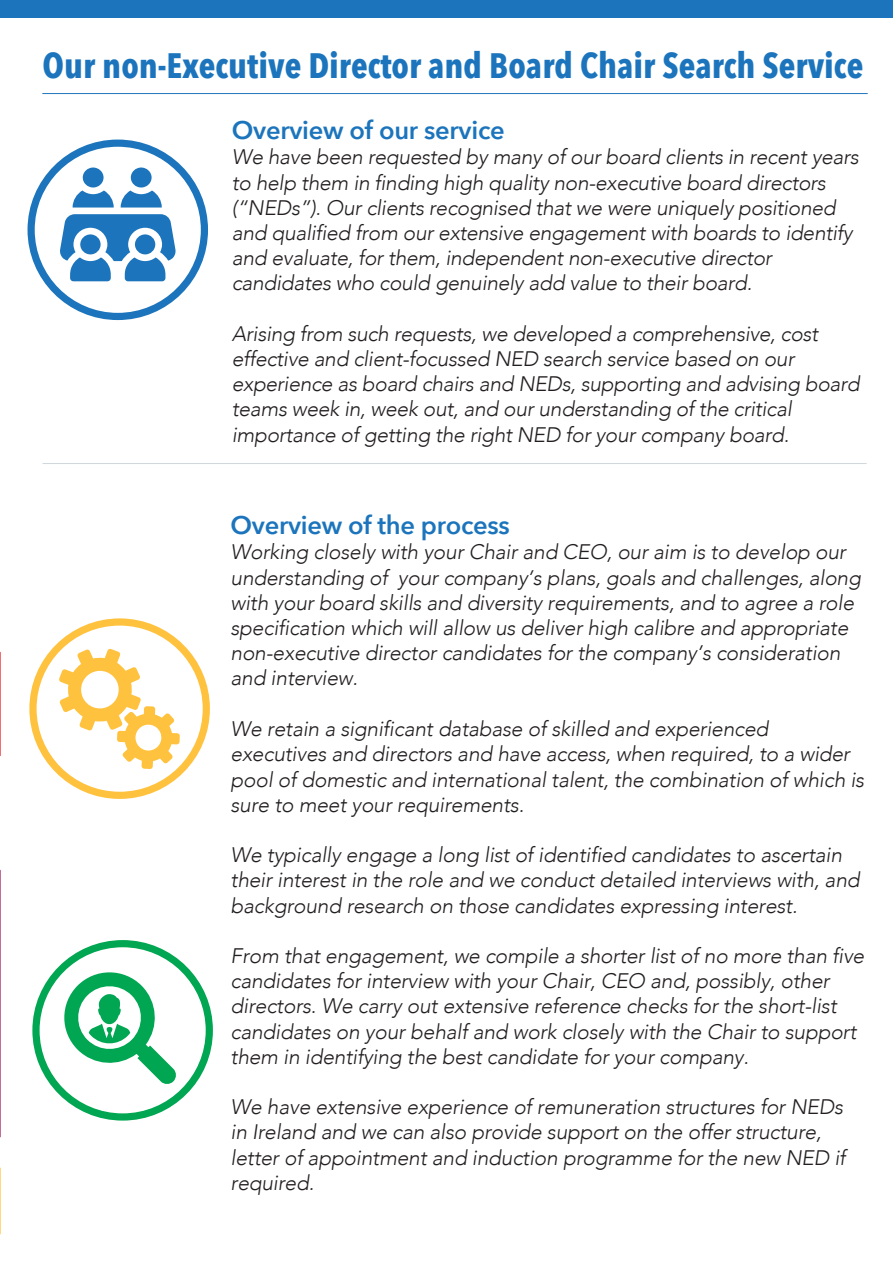
<style>
.page{position:relative;width:893px;height:1263px;background:#fff}
.page>*{position:absolute;margin:0;border:0;box-sizing:border-box;transform-origin:0 0}
.t1{font:700 35.25px "Avenir Next Condensed";color:#1c75bc}
.t2{font:600 25.5px "Avenir Next";letter-spacing:-.01em;color:#1c75bc}
.t3{font:italic 300 21px/25.2px "Avenir";letter-spacing:-.01em;color:#231f20}
</style>
<div class="page">
<svg style="left:0;top:652px;width:1px;height:104px"></svg>
<svg style="left:0;top:1167px;width:1px;height:67px"></svg>
<svg style="left:0;top:870px;width:1px;height:267px"></svg>
<hr style="left:42px;top:93px;width:826px;height:1px;background:#1c75bc">
<div style="left:0;top:0;width:893px;height:17px;background:#1c75bc"></div>
<div style="left:28px;top:140px;width:180px;height:180px;border:7px solid #1c75bc;border-radius:50%"></div>
<div style="left:32px;top:940px;width:181px;height:180px;border:7px solid #00a651;border-radius:50%"></div>
<div style="left:29px;top:618px;width:181px;height:181px;border:7px solid #ffc23f;border-radius:50%"></div>
<hr style="left:43px;top:463px;width:824px;height:1px;background:#ced6db">
<svg style="left:60px;top:968px;width:116px;height:116px"></svg>
<svg style="left:59px;top:649px;width:121px;height:120px"></svg>
<div style="left:83px;top:167px;width:21px;height:21px;background:#1c75bc;border-radius:50%"></div>
<svg style="left:73px;top:190px;width:41px;height:18px"></svg>
<svg style="left:60px;top:214px;width:116px;height:67px"></svg>
<div style="left:131px;top:167px;width:21px;height:21px;background:#1c75bc;border-radius:50%"></div>
<svg style="left:121px;top:190px;width:41px;height:18px"></svg>
<p class="t1" style="left:43px;top:44px;width:822px">Our non-Executive Director and Board Chair Search Service</p>
<p class="t2" style="left:232px;top:108px;width:274px">Overview of our service</p>
<p class="t3" style="left:232px;top:145px;width:628px">We have been requested by many of our board clients in recent years to help them in finding high quality non-executive board directors (“NEDs”). Our clients recognised that we were uniquely positioned and qualified from our extensive engagement with boards to identify and evaluate, for them, independent non-executive director candidates who could genuinely add value to their board.</p>
<p class="t3" style="left:232px;top:321px;width:629px">Arising from such requests, we developed a comprehensive, cost effective and client-focussed NED search service based on our experience as board chairs and NEDs, supporting and advising board teams week in, week out, and our understanding of the critical importance of getting the right NED for your company board.</p>
<p class="t2" style="left:231px;top:503px;width:281px">Overview of the process</p>
<p class="t3" style="left:231px;top:540px;width:632px">Working closely with your Chair and CEO, our aim is to develop our understanding of your company’s plans, goals and challenges, along with your board skills and diversity requirements, and to agree a role specification which will allow us deliver high calibre and appropriate non-executive director candidates for the company’s consideration and interview.</p>
<p class="t3" style="left:231px;top:716px;width:635px">We retain a significant database of skilled and experienced executives and directors and have access, when required, to a wider pool of domestic and international talent, the combination of which is sure to meet your requirements.</p>
<p class="t3" style="left:231px;top:842px;width:631px">We typically engage a long list of identified candidates to ascertain their interest in the role and we conduct detailed interviews with, and background research on those candidates expressing interest.</p>
<p class="t3" style="left:231px;top:943px;width:635px">From that engagement, we compile a shorter list of no more than five candidates for interview with your Chair, CEO and, possibly, other directors. We carry out extensive reference checks for the short-list candidates on your behalf and work closely with the Chair to support them in identifying the best candidate for your company.</p>
<p class="t3" style="left:231px;top:1094px;width:616px">We have extensive experience of remuneration structures for NEDs in Ireland and we can also provide support on the offer structure, letter of appointment and induction programme for the new NED if required.</p>
</div>
